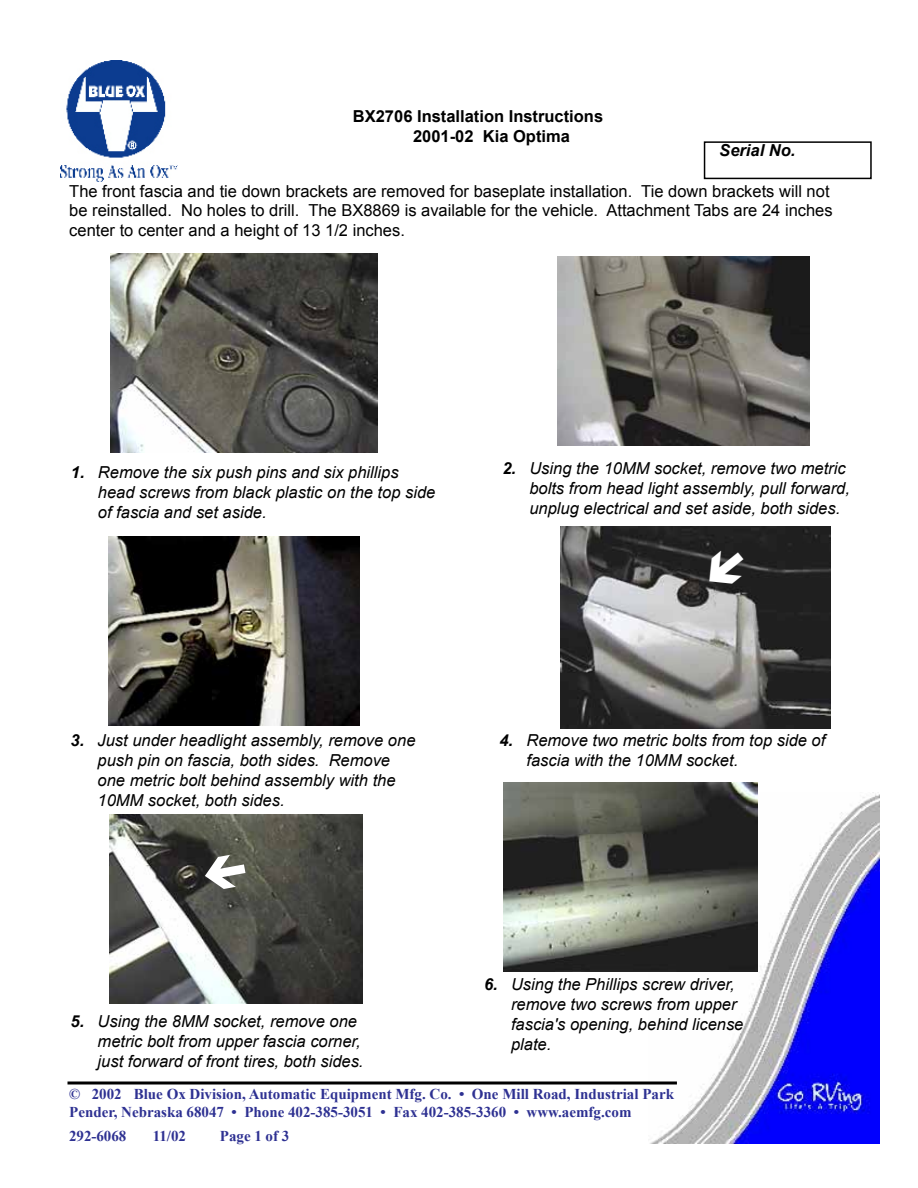
<style>
.page{position:relative;width:918px;height:1188px;background:#fff}
.page>*{position:absolute;margin:0;border:0;box-sizing:border-box;transform-origin:0 0}
.t1{font:italic 16.5px/19.8px "Arial";color:#000}
.t2{font:16.5px/19.8px "Arial";color:#000}
.t3{font:700 16.5px/19.8px "Arial";color:#000}
.t4{font:italic 700 16.5px "Arial";color:#000}
.t5{font:700 15px/18px "Times New Roman";color:#2e3192}
.s1{font-weight:700}
</style>
<div class="page">
<img style="left:61px;top:60px;width:116px;height:122px">
<img style="left:649px;top:793px;width:230px;height:351px">
<hr style="left:68px;top:1082px;width:609px;height:2px;background:#000">
<div style="left:704px;top:141px;width:168px;height:38px;border:2px solid #000"></div>
<img style="left:111px;top:253px;width:267px;height:199px">
<img style="left:557px;top:257px;width:253px;height:188px">
<img style="left:108px;top:537px;width:252px;height:189px">
<img style="left:560px;top:526px;width:270px;height:203px">
<img style="left:109px;top:815px;width:253px;height:189px">
<img style="left:504px;top:782px;width:253px;height:189px">
<svg style="left:205px;top:850px;width:44px;height:44px;background:#4e4f46"></svg>
<svg style="left:710px;top:550px;width:35px;height:35px"></svg>
<p class="t3" style="left:413px;top:107px;width:192px;text-indent:-60px">BX2706 Installation Instructions<br>2001-02 Kia Optima</p>
<p class="t4" style="left:719px;top:140px;width:78px">Serial No.</p>
<p class="t2" style="left:69px;top:181px;width:765px">The front fascia and tie down brackets are removed for baseplate installation. Tie down brackets will not be reinstalled. No holes to drill. The BX8869 is available for the vehicle. Attachment Tabs are 24 inches center to center and a height of 13 1/2 inches.</p>
<p class="t1" style="left:98px;top:463px;width:339px;text-indent:-27px"><span class="s1">1.</span> Remove the six push pins and six phillips head screws from black plastic on the top side of fascia and set aside.</p>
<p class="t1" style="left:529px;top:459px;width:322px;text-indent:-27px"><span class="s1">2.</span> Using the 10MM socket, remove two metric bolts from head light assembly, pull forward, unplug electrical and set aside, both sides.</p>
<p class="t1" style="left:98px;top:731px;width:319px;text-indent:-27px"><span class="s1">3.</span> Just under headlight assembly, remove one push pin on fascia, both sides. Remove one metric bolt behind assembly with the 10MM socket, both sides.</p>
<p class="t1" style="left:526px;top:731px;width:300px;text-indent:-27px"><span class="s1">4.</span> Remove two metric bolts from top side of fascia with the 10MM socket.</p>
<p class="t1" style="left:98px;top:1012px;width:267px;text-indent:-27px"><span class="s1">5.</span> Using the 8MM socket, remove one metric bolt from upper fascia corner, just forward of front tires, both sides.</p>
<p class="t1" style="left:511px;top:975px;width:234px;text-indent:-27px"><span class="s1">6.</span> Using the Phillips screw driver, remove two screws from upper fascia's opening, behind license plate.</p>
<p class="t5" style="left:69px;top:1085px;width:606px">© 2002 Blue Ox Division, Automatic Equipment Mfg. Co. • One Mill Road, Industrial Park<br>Pender, Nebraska 68047 • Phone 402-385-3051 • Fax 402-385-3360 • www.aemfg.com</p>
<p class="t5" style="left:69px;top:1126px;width:59px">292-6068</p>
<p class="t5" style="left:153px;top:1126px;width:35px">11/02</p>
<p class="t5" style="left:220px;top:1126px;width:71px">Page 1 of 3</p>
</div>
